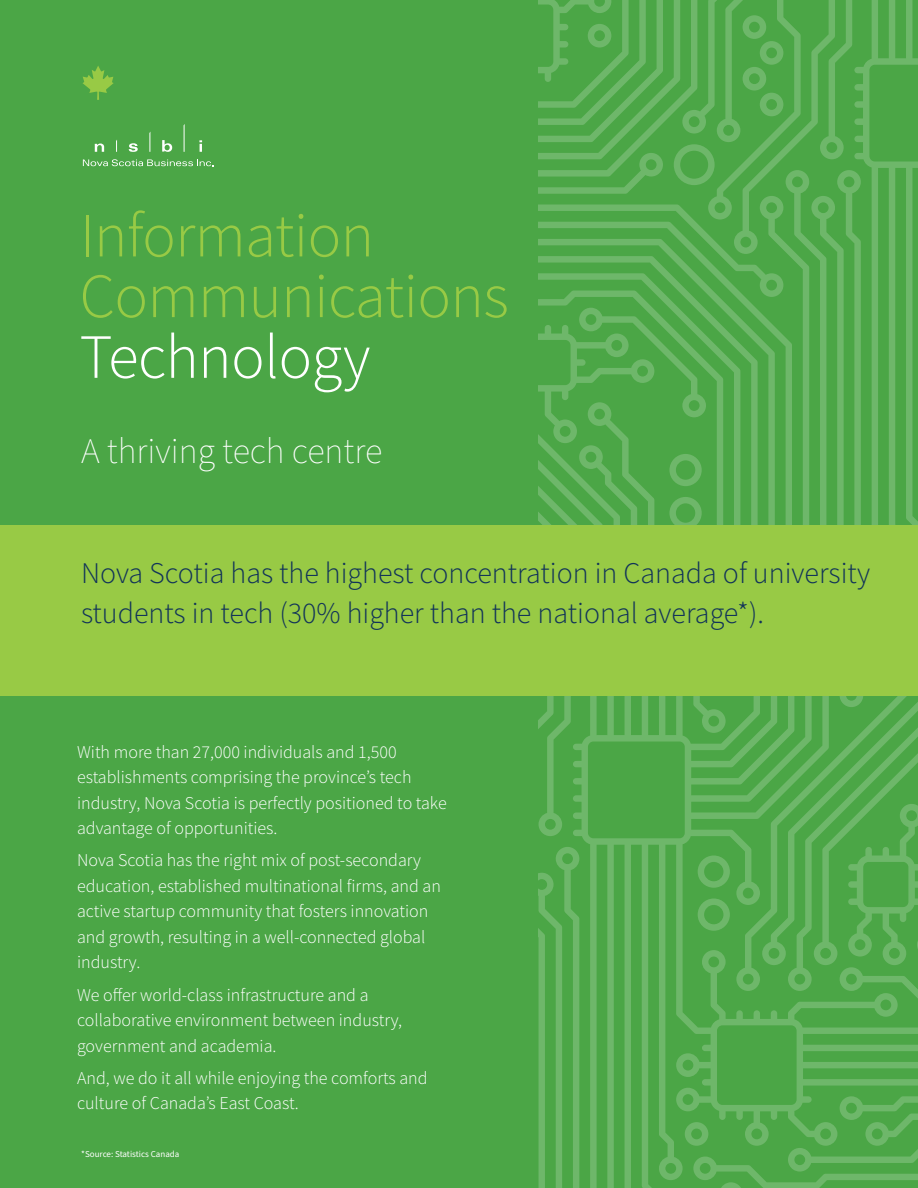
<style>
.page{position:relative;width:918px;height:1188px;background:#fff}
.page>*{position:absolute;margin:0;border:0;box-sizing:border-box;transform-origin:0 0}
.Body_Copy{font:300 63px/60.8px "Source Sans Pro";letter-spacing:-.01em;color:#98ca45}
.Body_Copy-2{font:200 36px "Source Sans Pro";color:#fff}
.Body_Copy-3{font:300 30px/40.5px "Source Sans Pro";color:#113359}
.Body_Copy-4{font:300 18px/25.5px "Source Sans Pro";color:#fff}
.Body_Copy-5{font:9px "Source Sans Pro";color:#fff}
.s1{color:#fff}
</style>
<div class="page">
<div style="left:0;top:0;width:918px;height:538px;background:#4ba646"></div>
<div style="left:0;top:696px;width:918px;height:492px;background:#4ba646"></div>
<svg style="left:538px;top:0;width:380px;height:525px"></svg>
<svg style="left:579px;top:696px;width:106px;height:492px"></svg>
<svg style="left:685px;top:696px;width:233px;height:492px"></svg>
<svg style="left:538px;top:696px;width:41px;height:492px"></svg>
<div style="left:0;top:525px;width:918px;height:171px;background:#98ca45"></div>
<svg style="left:83px;top:159px;width:131px;height:7px"></svg>
<svg style="left:116px;top:140px;width:1px;height:12px"></svg>
<svg style="left:149px;top:132px;width:1px;height:20px"></svg>
<svg style="left:184px;top:124px;width:1px;height:28px"></svg>
<svg style="left:129px;top:143px;width:9px;height:9px"></svg>
<svg style="left:162px;top:140px;width:10px;height:12px"></svg>
<svg style="left:95px;top:144px;width:9px;height:8px"></svg>
<svg style="left:199px;top:140px;width:3px;height:12px"></svg>
<svg style="left:83px;top:66px;width:31px;height:34px"></svg>
<p class="Body_Copy" style="left:80px;top:205px;width:431px">Information<br>Communications<br><span class="s1">Technology</span></p>
<p class="Body_Copy-2" style="left:81px;top:427px;width:303px">A thriving tech centre</p>
<p class="Body_Copy-3" style="left:81px;top:553px;width:791px">Nova Scotia has the highest concentration in Canada of university students in tech (30% higher than the national average*).</p>
<p class="Body_Copy-4" style="left:77px;top:739px;width:371px">With more than 27,000 individuals and 1,500 establishments comprising the province’s tech industry, Nova Scotia is perfectly positioned to take advantage of opportunities.</p>
<p class="Body_Copy-4" style="left:77px;top:848px;width:365px">Nova Scotia has the right mix of post-secondary education, established multinational firms, and an active startup community that fosters innovation and growth, resulting in a well-connected global industry.</p>
<p class="Body_Copy-4" style="left:77px;top:982px;width:327px">We offer world-class infrastructure and a collaborative environment between industry, government and academia.</p>
<p class="Body_Copy-4" style="left:77px;top:1065px;width:352px">And, we do it all while enjoying the comforts and culture of Canada’s East Coast.</p>
<p class="Body_Copy-5" style="left:81px;top:1148px;width:100px">*Source: Statistics Canada</p>
</div>
